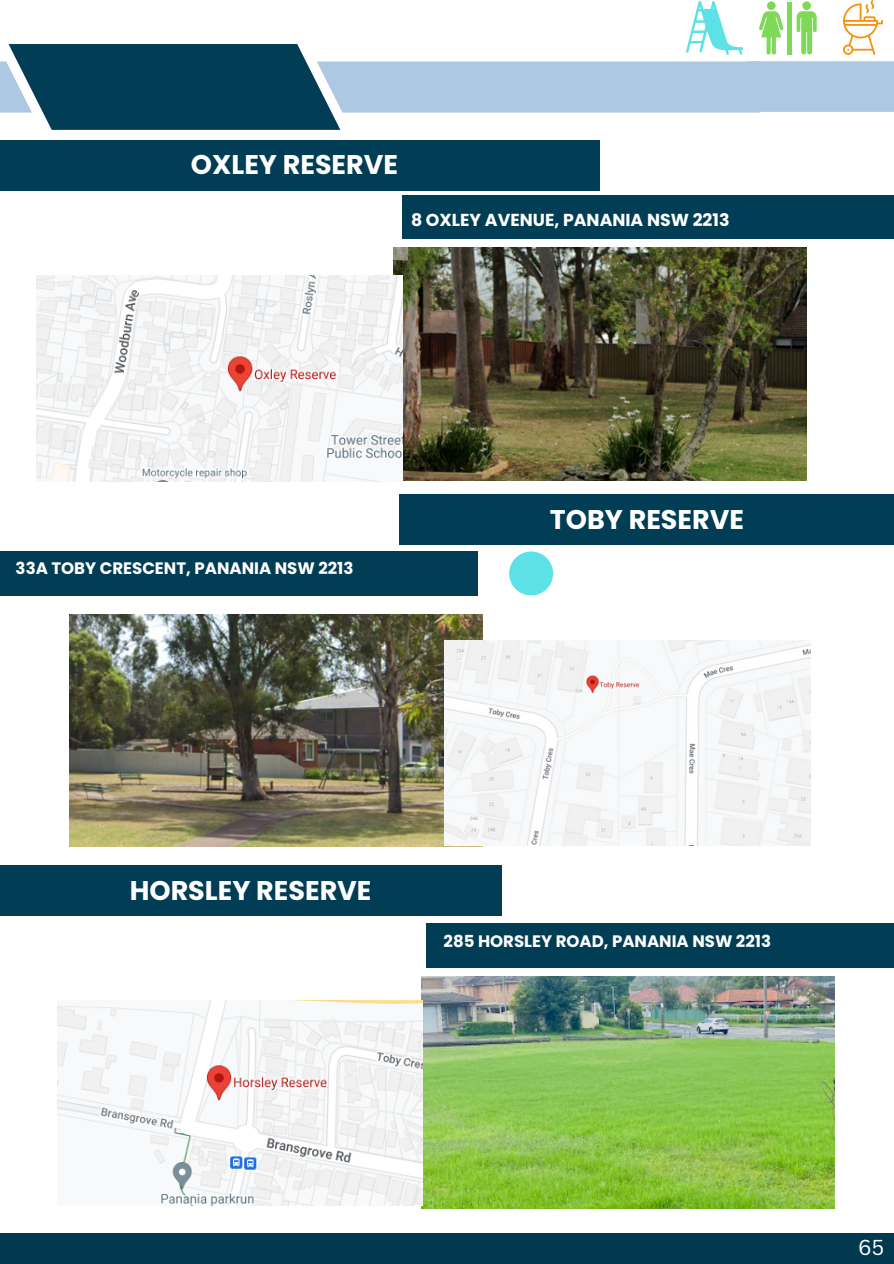
<style>
.page{position:relative;width:894px;height:1264px;background:#fff}
.page>*{position:absolute;margin:0;border:0;box-sizing:border-box;transform-origin:0 0}
.t1{font:700 27px "Poppins";color:#fff}
.t2{font:21px "Canva Sans";color:#fff}
.t3{font:700 17.4px "Poppins";color:#fff}
.t4{font:700 16.5px "Poppins";color:#fff}
</style>
<div class="page">
<div style="left:0;top:140px;width:599px;height:51px;background:#013d55"></div>
<div style="left:399px;top:494px;width:494px;height:51px;background:#013d55"></div>
<div style="left:0;top:551px;width:477px;height:44px;background:#013d55"></div>
<div style="left:0;top:865px;width:501px;height:50px;background:#013d55"></div>
<div style="left:426px;top:923px;width:467px;height:44px;background:#013d55"></div>
<div style="left:402px;top:195px;width:491px;height:43px;background:#013d55"></div>
<svg style="left:0;top:0;width:893px;height:130px"></svg>
<img style="left:393px;top:248px;width:413px;height:232px">
<img style="left:37px;top:276px;width:365px;height:205px">
<img style="left:69px;top:615px;width:413px;height:231px">
<img style="left:445px;top:640px;width:365px;height:206px">
<img style="left:421px;top:976px;width:412px;height:232px">
<img style="left:57px;top:1000px;width:365px;height:205px">
<div style="left:0;top:1233px;width:893px;height:30px;background:#003950"></div>
<div style="left:509px;top:551px;width:44px;height:44px;background:#5ce1e6;border-radius:50%"></div>
<p class="t1" style="left:191px;top:146px;width:209px">OXLEY RESERVE</p>
<h1 class="t3" style="left:411px;top:207px;width:320px">8 OXLEY AVENUE, PANANIA NSW 2213</h1>
<p class="t4" style="left:16px;top:557px;width:339px">33A TOBY CRESCENT, PANANIA NSW 2213</p>
<p class="t1" style="left:549px;top:500px;width:195px">TOBY RESERVE</p>
<p class="t1" style="left:130px;top:871px;width:243px">HORSLEY RESERVE</p>
<p class="t4" style="left:443px;top:929px;width:329px">285 HORSLEY ROAD, PANANIA NSW 2213</p>
<p class="t2" style="left:858px;top:1232px;width:27px">65</p>
</div>
